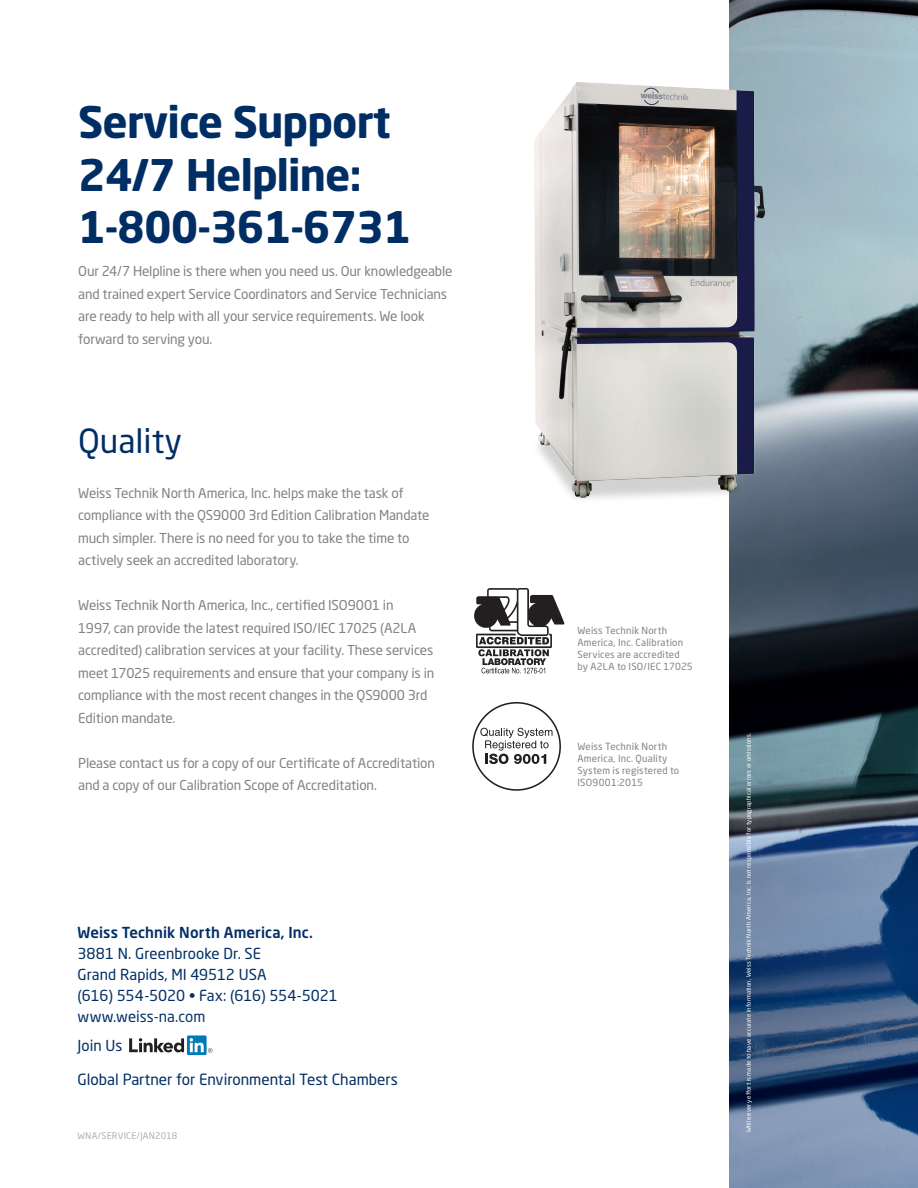
<style>
.page{position:relative;width:918px;height:1188px;background:#fff}
.page>*{position:absolute;margin:0;border:0;box-sizing:border-box;transform-origin:0 0}
.t1{font:700 43.05px/52.9px "Neo Sans Std";letter-spacing:-.02em;color:#002e64}
.t2{font:33px "Neo Sans Std";color:#002e64}
.t3{font:15.3px "Neo Sans Std";color:#002e64}
.t4{font:15px/21px "Neo Sans Std";color:#002e64}
.t5{font:500 15px "Neo Sans Std";letter-spacing:.005em;color:#002e64}
.t6{font:13.5px/22.5px "Neo Sans Std";letter-spacing:-.01em;color:#808285}
.t7{font:9.75px/12.1px "Neo Sans Std";letter-spacing:.02em;color:#808285}
.t8{font:9px "Neo Sans Std";letter-spacing:.025em;color:#aeafb3}
.t9{font:6px "Neo Sans Std";letter-spacing:.025em;color:#fff}
</style>
<div class="page">
<img style="left:729px;top:0;width:189px;height:1188px">
<svg style="left:149px;top:1038px;width:35px;height:14px"></svg>
<div style="left:187px;top:1035px;width:20px;height:20px;background:#007bb6"></div>
<svg style="left:190px;top:1038px;width:23px;height:15px"></svg>
<img style="left:534px;top:30px;width:265px;height:484px">
<img style="left:474px;top:588px;width:91px;height:86px">
<svg style="left:480px;top:728px;width:73px;height:36px"></svg>
<div style="left:472px;top:702px;width:89px;height:89px;border:2px solid #231f20;border-radius:50%"></div>
<h1 class="t1" style="left:78px;top:94px;width:335px">Service Support<br>24/7 Helpline:<br>1-800-361-6731</h1>
<p class="t6" style="left:78px;top:260px;width:376px">Our 24/7 Helpline is there when you need us. Our knowledgeable and trained expert Service Coordinators and Service Technicians are ready to help with all your service requirements. We look forward to serving you.</p>
<h2 class="t2" style="left:78px;top:421px;width:105px">Quality</h2>
<p class="t6" style="left:78px;top:482px;width:353px">Weiss Technik North America, Inc. helps make the task of compliance with the QS9000 3rd Edition Calibration Mandate much simpler. There is no need for you to take the time to actively seek an accredited laboratory.</p>
<p class="t6" style="left:78px;top:594px;width:358px">Weiss Technik North America, Inc., certified ISO9001 in<br>1997, can provide the latest required ISO/IEC 17025 (A2LA accredited) calibration services at your facility. These services meet 17025 requirements and ensure that your company is in compliance with the most recent changes in the QS9000 3rd Edition mandate.</p>
<p class="t6" style="left:78px;top:752px;width:358px">Please contact us for a copy of our Certificate of Accreditation and a copy of our Calibration Scope of Accreditation.</p>
<p class="t5" style="left:78px;top:923px;width:237px">Weiss Technik North America, Inc.</p>
<p class="t4" style="left:78px;top:943px;width:262px">3881 N. Greenbrooke Dr. SE<br>Grand Rapids, MI 49512 USA<br>(616) 554-5020 • Fax: (616) 554-5021 www.weiss-na.com</p>
<p class="t4" style="left:78px;top:1035px;width:46px">Join Us</p>
<p class="t3" style="left:78px;top:1070px;width:322px">Global Partner for Environmental Test Chambers</p>
<p class="t8" style="left:78px;top:1130px;width:101px">WNA/SERVICE/Jan2018</p>
<p class="t7" style="left:578px;top:624px;width:117px">Weiss Technik North<br>America, Inc. Calibration<br>Services are accredited<br>by A2LA to ISO/IEC 17025</p>
<p class="t7" style="left:578px;top:740px;width:103px">Weiss Technik North<br>America, Inc. Quality<br>System is registered to<br>ISO9001:2015</p>
<p class="t9" style="left:745px;top:1132px;width:401px;rotate:-90deg">While every effort is made to have accurate information, Weiss Technik North America, Inc. is not responsible for typographical errors or omissions.</p>
</div>
